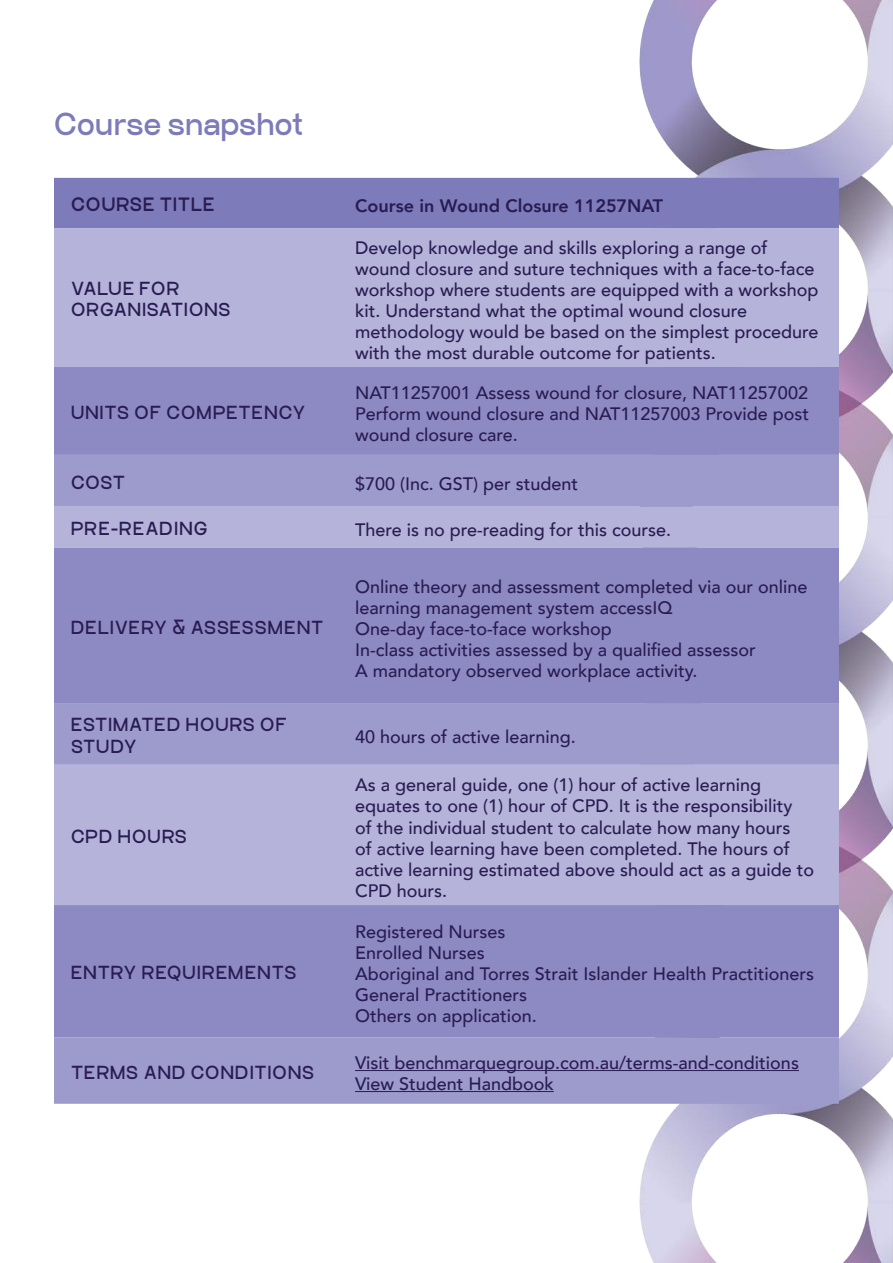
<style>
.page{position:relative;width:893px;height:1263px;background:#fff}
.page>*{position:absolute;margin:0;border:0;box-sizing:border-box;transform-origin:0 0}
.t1{font:700 30px "Craftwork Sans";color:#7d7bba}
.t2{font:500 18px/21px "Avenir";color:#291c52}
.t3{font:700 18px/21.6px "Craftwork Sans";letter-spacing:.05em;color:#291c52}
.t4{font:800 18px "Avenir";color:#291c52}
.t5{font:700 18px "Craftwork Sans";letter-spacing:.07em;color:#291c52}
.t6{font:900 18px "Craftwork Sans";letter-spacing:.05em;color:#291c52}
.t7{font:700 18px "Craftwork Sans";letter-spacing:.075em;color:#291c52}
</style>
<div class="page">
<img style="left:54px;top:0;width:839px;height:1263px">
<div style="left:54px;top:178px;width:785px;height:50px;background:#7d7bba"></div>
<div style="left:54px;top:228px;width:785px;height:139px;background:#b5b3d9"></div>
<div style="left:54px;top:367px;width:785px;height:88px;background:#8d89c2"></div>
<svg style="left:54px;top:455px;width:785px;height:649px;background:#9c99cb"></svg>
<hr style="left:355px;top:1070px;width:444px;height:1px;background:#291c52">
<hr style="left:355px;top:1091px;width:199px;height:1px;background:#291c52">
<h1 class="t1" style="left:54px;top:106px;width:251px">Course snapshot</h1>
<p class="t6" style="left:71px;top:194px;width:145px">COURSE TITLE</p>
<p class="t4" style="left:355px;top:198px;width:310px">Course in Wound Closure 11257NAT</p>
<p class="t3" style="left:71px;top:278px;width:161px">VALUE FOR<br>ORGANISATIONS</p>
<p class="t3" style="left:71px;top:402px;width:236px">UNITS OF COMPETENCY</p>
<p class="t2" style="left:355px;top:239px;width:465px">Develop knowledge and skills exploring a range of wound closure and suture techniques with a face-to-face workshop where students are equipped with a workshop kit. Understand what the optimal wound closure methodology would be based on the simplest procedure with the most durable outcome for patients.</p>
<p class="t2" style="left:355px;top:384px;width:455px;text-align:justify">NAT11257001 Assess wound for closure, NAT11257002<br>Perform wound closure and NAT11257003 Provide post wound closure care.</p>
<p class="t3" style="left:71px;top:472px;width:55px">COST</p>
<p class="t2" style="left:355px;top:475px;width:225px">$700 (Inc. GST) per student</p>
<p class="t7" style="left:71px;top:518px;width:138px">PRE-READING</p>
<p class="t2" style="left:355px;top:521px;width:318px">There is no pre-reading for this course.</p>
<p class="t3" style="left:71px;top:617px;width:254px">DELIVERY &amp; ASSESSMENT</p>
<p class="t2" style="left:355px;top:578px;width:454px">Online theory and assessment completed via our online learning management system accessIQ<br>One-day face-to-face workshop<br>In-class activities assessed by a qualified assessor<br>A mandatory observed workplace activity.</p>
<p class="t3" style="left:71px;top:714px;width:217px">ESTIMATED HOURS OF<br>STUDY</p>
<p class="t2" style="left:355px;top:728px;width:222px">40 hours of active learning.</p>
<p class="t3" style="left:71px;top:826px;width:117px">CPD HOURS</p>
<p class="t5" style="left:71px;top:962px;width:227px">ENTRY REQUIREMENTS</p>
<p class="t2" style="left:355px;top:776px;width:461px">As a general guide, one (1) hour of active learning equates to one (1) hour of CPD. It is the responsibility<br>of the individual student to calculate how many hours<br>of active learning have been completed. The hours of active learning estimated above should act as a guide to CPD hours.</p>
<p class="t2" style="left:355px;top:923px;width:461px">Registered Nurses<br>Enrolled Nurses<br>Aboriginal and Torres Strait Islander Health Practitioners<br>General Practitioners<br>Others on application.</p>
<p class="t3" style="left:71px;top:1062px;width:245px">TERMS AND CONDITIONS</p>
<p class="t2" style="left:355px;top:1054px;width:445px">Visit benchmarquegroup.com.au/terms-and-conditions<br>View Student Handbook</p>
</div>
